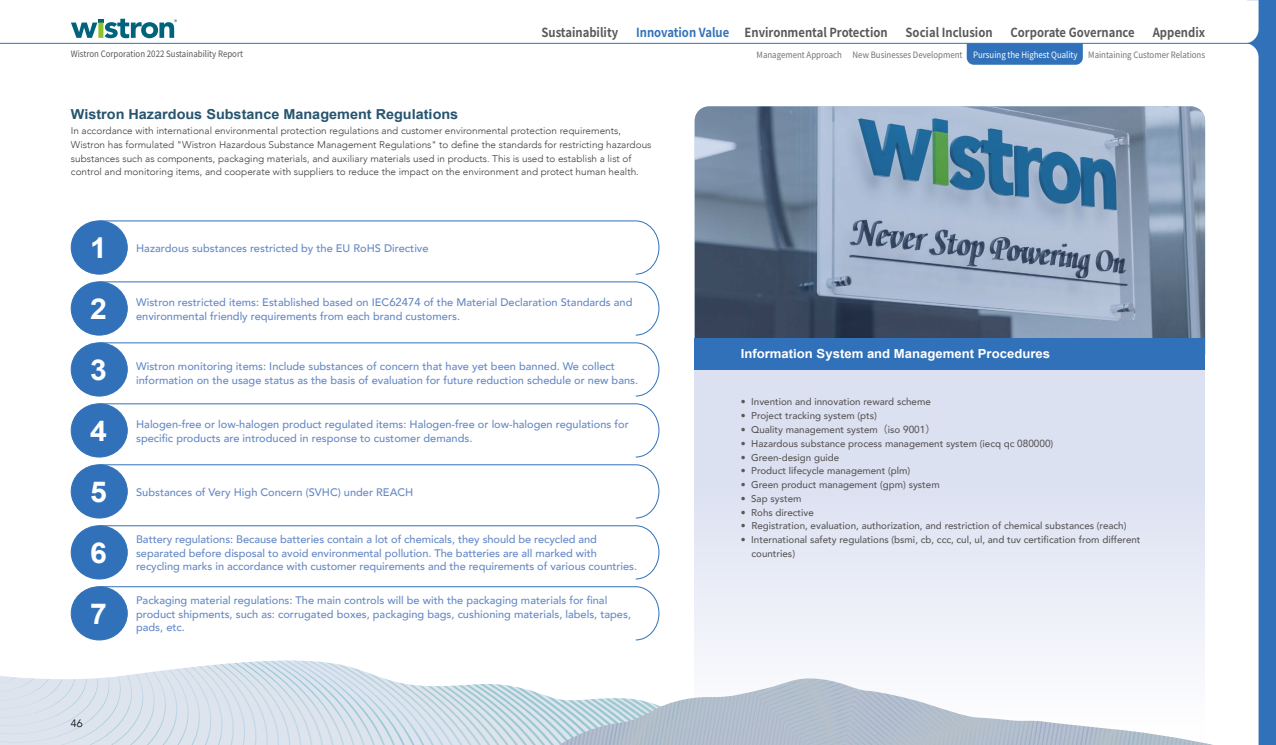
<style>
.page{position:relative;width:1276px;height:745px;background:#fff}
.page>*{position:absolute;margin:0;border:0;box-sizing:border-box;transform-origin:0 0}
.t1{font:700 28.75px "Arial";color:#fff;scale:1.05 1}
.t2{font:700 13.75px "Arial";color:#27546f;scale:1.05 1}
.t3{font:700 12.5px "Source Han Sans TC";color:#595757;scale:.9 1}
.t4{font:700 12.5px "Arial";color:#fff;scale:1.05 1}
.t5{font:500 10.88px/13.8px "Avenir";color:#6589c6}
.t6{font:300 10.75px "Avenir";color:#000;scale:1.05 1}
.t7{font:300 9.75px/13.8px "Avenir";color:#3e3a39}
.t8{font:500 9.75px/13.8px "Avenir";color:#595757}
.t9{font:8.75px "Source Han Sans TC";color:#727171;scale:.9 1}
.t10{font:8.75px "Source Han Sans TC";color:#595757;scale:.9 1}
.s1{color:#3071b9}
.s2{color:#fff}
.s3{font-size:11.5px}
.s4{font-family:"Taipei Sans TC Beta";font-weight:400;font-size:10px}
.s5{font-size:10.25px}
</style>
<div class="page">
<div style="left:1247px;top:0;width:29px;height:744px;background:#3071b9"></div>
<svg style="left:0;top:0;width:1258px;height:43px"></svg>
<div style="left:1247px;top:44px;width:11px;height:700px;background:#fff"></div>
<hr style="left:0;top:43px;width:1267px;height:1px;background:#3071b9">
<svg style="left:966px;top:43px;width:116px;height:22px;background:#3574ba"></svg>
<svg style="left:71px;top:19px;width:106px;height:19px"></svg>
<svg style="left:694px;top:369px;width:511px;height:292px;background:#e2e6f4"></svg>
<svg style="left:694px;top:656px;width:163px;height:4px"></svg>
<svg style="left:545px;top:695px;width:14px;height:49px"></svg>
<svg style="left:534px;top:691px;width:11px;height:53px"></svg>
<svg style="left:511px;top:686px;width:19px;height:58px"></svg>
<svg style="left:488px;top:684px;width:18px;height:60px"></svg>
<svg style="left:477px;top:684px;width:11px;height:60px"></svg>
<svg style="left:465px;top:684px;width:12px;height:60px"></svg>
<svg style="left:454px;top:685px;width:11px;height:59px"></svg>
<svg style="left:0;top:660px;width:448px;height:84px;background:#dce5ee"></svg>
<img style="left:559px;top:678px;width:650px;height:66px">
<img style="left:694px;top:106px;width:511px;height:231px">
<div style="left:694px;top:337px;width:511px;height:32px;background:#3071b9"></div>
<div style="left:71px;top:221px;width:56px;height:53px;background:#3071b9;border-radius:50%"></div>
<svg style="left:98px;top:220px;width:561px;height:54px"></svg>
<div style="left:71px;top:342px;width:56px;height:54px;background:#3071b9;border-radius:50%"></div>
<svg style="left:98px;top:342px;width:561px;height:54px"></svg>
<div style="left:71px;top:464px;width:56px;height:53px;background:#3071b9;border-radius:50%"></div>
<svg style="left:98px;top:464px;width:561px;height:54px"></svg>
<div style="left:71px;top:282px;width:56px;height:53px;background:#3071b9;border-radius:50%"></div>
<svg style="left:98px;top:281px;width:561px;height:54px"></svg>
<div style="left:71px;top:403px;width:56px;height:53px;background:#3071b9;border-radius:50%"></div>
<svg style="left:98px;top:403px;width:561px;height:54px"></svg>
<div style="left:71px;top:525px;width:56px;height:53px;background:#3071b9;border-radius:50%"></div>
<svg style="left:98px;top:525px;width:561px;height:54px"></svg>
<div style="left:71px;top:586px;width:56px;height:53px;background:#3071b9;border-radius:50%"></div>
<svg style="left:98px;top:586px;width:561px;height:54px"></svg>
<p class="t3" style="left:541px;top:25px;width:87px">Sustainability</p>
<p class="t3" style="left:636px;top:25px;width:281px"><span class="s1">Innovation Value</span> Environmental Protection</p>
<p class="t3" style="left:905px;top:25px;width:98px">Social Inclusion</p>
<p class="t3" style="left:1010px;top:25px;width:140px">Corporate Governance</p>
<p class="t3" style="left:1152px;top:25px;width:60px">Appendix</p>
<p class="t10" style="left:71px;top:49px;width:193px">Wistron Corporation 2022 Sustainability Report</p>
<p class="t9" style="left:756px;top:50px;width:500px">Management Approach New Businesses Development <span class="s2">Pursuing the Highest Quality</span> Maintaining Customer Relations</p>
<p class="t2" style="left:71px;top:105px;width:370px">Wistron Hazardous Substance Management Regulations</p>
<p class="t7" style="left:71px;top:124px;width:582px">In accordance with international environmental protection regulations and customer environmental protection requirements, Wistron has formulated "Wistron Hazardous Substance Management Regulations" to define the standards for restricting hazardous substances such as components, packaging materials, and auxiliary materials used in products. This is used to establish a list of control and monitoring items, and cooperate with suppliers to reduce the impact on the environment and protect human health.</p>
<h1 class="t1" style="left:90px;top:229px;width:17px">1</h1>
<p class="t5" style="left:136px;top:240px;width:294px">Hazardous substances restricted by the EU RoHS Directive</p>
<h1 class="t1" style="left:90px;top:290px;width:17px">2</h1>
<p class="t5" style="left:136px;top:294px;width:498px">Wistron restricted items: Established based on IEC<span class="s3">62474</span> of the Material Declaration Standards and environmental friendly requirements from each brand customers.</p>
<h1 class="t1" style="left:90px;top:351px;width:17px">3</h1>
<p class="t5" style="left:136px;top:358px;width:503px">Wistron monitoring items: Include substances of concern that have yet been banned. We collect information on the usage status as the basis of evaluation for future reduction schedule or new bans.</p>
<h1 class="t1" style="left:90px;top:412px;width:17px">4</h1>
<p class="t5" style="left:136px;top:416px;width:494px">Halogen-free or low-halogen product regulated items: Halogen-free or low-halogen regulations for specific products are introduced in response to customer demands.</p>
<h1 class="t1" style="left:90px;top:473px;width:17px">5</h1>
<p class="t5" style="left:136px;top:484px;width:279px">Substances of Very High Concern (SVHC) under REACH</p>
<h1 class="t1" style="left:90px;top:534px;width:17px">6</h1>
<p class="t5" style="left:136px;top:531px;width:502px">Battery regulations: Because batteries contain a lot of chemicals, they should be recycled and separated before disposal to avoid environmental pollution. The batteries are all marked with recycling marks in accordance with customer requirements and the requirements of various countries.</p>
<h1 class="t1" style="left:90px;top:594px;width:17px">7</h1>
<p class="t5" style="left:136px;top:592px;width:496px">Packaging material regulations: The main controls will be with the packaging materials for final product shipments, such as: corrugated boxes, packaging bags, cushioning materials, labels, tapes, pads, etc.</p>
<p class="t6" style="left:71px;top:716px;width:13px">46</p>
<p class="t4" style="left:741px;top:345px;width:296px">Information System and Management Procedures</p>
<p class="t8" style="left:741px;top:394px;width:191px">• Invention and innovation reward scheme</p>
<p class="t8" style="left:741px;top:408px;width:138px">• Project tracking system (pts)</p>
<p class="t8" style="left:741px;top:422px;width:196px">• Quality management system<span class="s4">（</span>iso <span class="s5">9001</span><span class="s4">）</span></p>
<p class="t8" style="left:741px;top:435px;width:314px">• Hazardous substance process management system (iecq qc <span class="s5">080000</span>)</p>
<p class="t8" style="left:741px;top:449px;width:100px">• Green-design guide</p>
<p class="t8" style="left:741px;top:463px;width:171px">• Product lifecycle management (plm)</p>
<p class="t8" style="left:741px;top:477px;width:200px">• Green product management (gpm) system</p>
<p class="t8" style="left:741px;top:490px;width:62px">• Sap system</p>
<p class="t8" style="left:741px;top:504px;width:74px">• Rohs directive</p>
<p class="t8" style="left:741px;top:518px;width:387px">• Registration, evaluation, authorization, and restriction of chemical substances (reach)</p>
<p class="t8" style="left:751px;top:532px;width:390px;text-indent:-11px">• International safety regulations (bsmi, cb, ccc, cul, ul, and tuv certification from different countries)</p>
</div>
